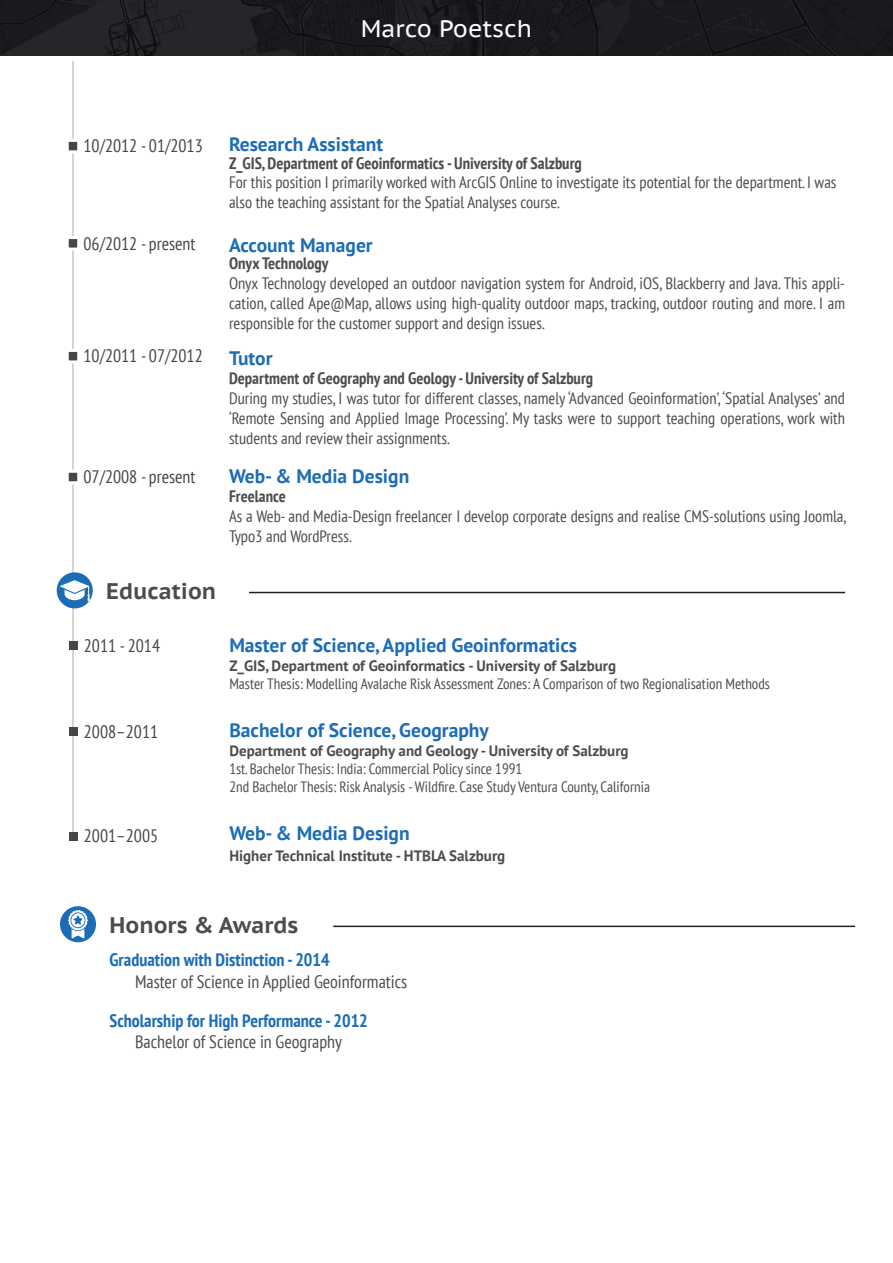
<style>
.page{position:relative;width:893px;height:1263px;background:#fff}
.page>*{position:absolute;margin:0;border:0;box-sizing:border-box;transform-origin:0 0}
.t1{font:24px "PT Sans Caption";color:#fff}
.t2{font:700 22.5px "PT Sans Caption";color:#4b4c4d}
.t3{font:700 19.5px "PT Sans";color:#1d6cb6}
.t4{font:condensed 18px "PT Sans";color:#454647}
.t5{font:condensed 18px "PT Sans";color:#4b4c4d}
.t6{font:700 condensed 18px "PT Sans";color:#1d6cb6}
.t7{font:condensed 16.5px/19.8px "PT Sans";color:#4b4c4d;text-align:justify}
.t8{font:700 condensed 16.5px "PT Sans";color:#4b4c4d}
.t9{font:condensed 15px/18px "PT Sans";color:#4b4c4d}
.t10{font:700 15px "PT Sans";color:#4b4c4d}
</style>
<div class="page">
<img style="left:0;top:0;width:893px;height:56px">
<hr style="left:72px;top:61px;width:2px;height:777px;background:#b4b5b8">
<svg style="left:68px;top:137px;width:10px;height:18px"></svg>
<svg style="left:68px;top:235px;width:10px;height:17px"></svg>
<svg style="left:68px;top:347px;width:10px;height:18px"></svg>
<svg style="left:68px;top:468px;width:10px;height:18px"></svg>
<div style="left:57px;top:572px;width:36px;height:36px;background:#1d6cb6;border-radius:50%"></div>
<hr style="left:249px;top:592px;width:596px;height:1px;background:#231f20">
<div style="left:69px;top:642px;width:9px;height:8px;background:#454647"></div>
<div style="left:69px;top:727px;width:9px;height:9px;background:#454647"></div>
<div style="left:69px;top:832px;width:9px;height:8px;background:#454647"></div>
<svg style="left:60px;top:580px;width:30px;height:21px"></svg>
<div style="left:60px;top:906px;width:36px;height:36px;background:#1d6cb6;border-radius:50%"></div>
<hr style="left:333px;top:925px;width:522px;height:2px;background:#231f20">
<svg style="left:68px;top:910px;width:20px;height:28px"></svg>
<h1 class="t1" style="left:361px;top:13px;width:173px">Marco Poetsch</h1>
<p class="t4" style="left:84px;top:134px;width:121px">10/2012 - 01/2013</p>
<p class="t3" style="left:229px;top:131px;width:156px">Research Assistant</p>
<p class="t8" style="left:229px;top:152px;width:354px">Z_GIS, Department of Geoinformatics - University of Salzburg</p>
<p class="t7" style="left:229px;top:172px;width:609px">For this position I primarily worked with ArcGIS Online to investigate its potential for the department. I was also the teaching assistant for the Spatial Analyses course.</p>
<p class="t4" style="left:84px;top:232px;width:113px">06/2012 - present</p>
<p class="t3" style="left:229px;top:232px;width:145px">Account Manager</p>
<p class="t8" style="left:229px;top:252px;width:101px">Onyx Technology</p>
<p class="t7" style="left:229px;top:273px;width:618px">Onyx Technology developed an outdoor navigation system for Android, iOS, Blackberry and Java. This appli&shy;cation, called Ape@Map, allows using high-quality outdoor maps, tracking, outdoor routing and more. I am responsible for the customer support and design issues.</p>
<p class="t4" style="left:84px;top:344px;width:121px">10/2011 - 07/2012</p>
<p class="t3" style="left:229px;top:345px;width:45px">Tutor</p>
<p class="t8" style="left:229px;top:368px;width:366px">Department of Geography and Geology - University of Salzburg</p>
<p class="t7" style="left:229px;top:388px;width:618px">During my studies, I was tutor for different classes, namely ‘Advanced Geoinformation’, ‘Spatial Analyses’ and ‘Remote Sensing and Applied Image Processing’. My tasks were to support teaching operations, work with students and review their assignments.</p>
<p class="t4" style="left:84px;top:465px;width:113px">07/2008 - present</p>
<p class="t3" style="left:229px;top:463px;width:182px">Web- &amp; Media Design</p>
<p class="t8" style="left:229px;top:485px;width:58px">Freelance</p>
<p class="t7" style="left:229px;top:506px;width:619px">As a Web- and Media-Design freelancer I develop corporate designs and realise CMS-solutions using Joomla,<br>Typo3 and WordPress.</p>
<h2 class="t2" style="left:106px;top:576px;width:112px">Education</h2>
<p class="t4" style="left:84px;top:634px;width:78px">2011 - 2014</p>
<p class="t3" style="left:229px;top:632px;width:349px">Master of Science, Applied Geoinformatics</p>
<p class="t10" style="left:229px;top:655px;width:388px">Z_GIS, Department of Geoinformatics - University of Salzburg</p>
<p class="t9" style="left:229px;top:674px;width:542px">Master Thesis: Modelling Avalache Risk Assessment Zones: A Comparison of two Regionalisation Methods</p>
<p class="t4" style="left:84px;top:720px;width:76px">2008–2011</p>
<p class="t3" style="left:229px;top:718px;width:261px">Bachelor of Science, Geography</p>
<p class="t10" style="left:229px;top:741px;width:401px">Department of Geography and Geology - University of Salzburg</p>
<p class="t9" style="left:229px;top:760px;width:422px">1st. Bachelor Thesis: India: Commercial Policy since 1991<br>2nd Bachelor Thesis: Risk Analysis - Wildfire. Case Study Ventura County, California</p>
<p class="t4" style="left:84px;top:824px;width:76px">2001–2005</p>
<p class="t3" style="left:229px;top:820px;width:182px">Web- &amp; Media Design</p>
<p class="t10" style="left:229px;top:846px;width:277px">Higher Technical Institute - HTBLA Salzburg</p>
<h2 class="t2" style="left:110px;top:910px;width:190px">Honors &amp; Awards</h2>
<p class="t6" style="left:110px;top:948px;width:222px">Graduation with Distinction - 2014</p>
<p class="t5" style="left:135px;top:970px;width:274px">Master of Science in Applied Geoinformatics</p>
<p class="t6" style="left:110px;top:1008px;width:260px">Scholarship for High Performance - 2012</p>
<p class="t5" style="left:135px;top:1030px;width:208px">Bachelor of Science in Geography</p>
</div>
